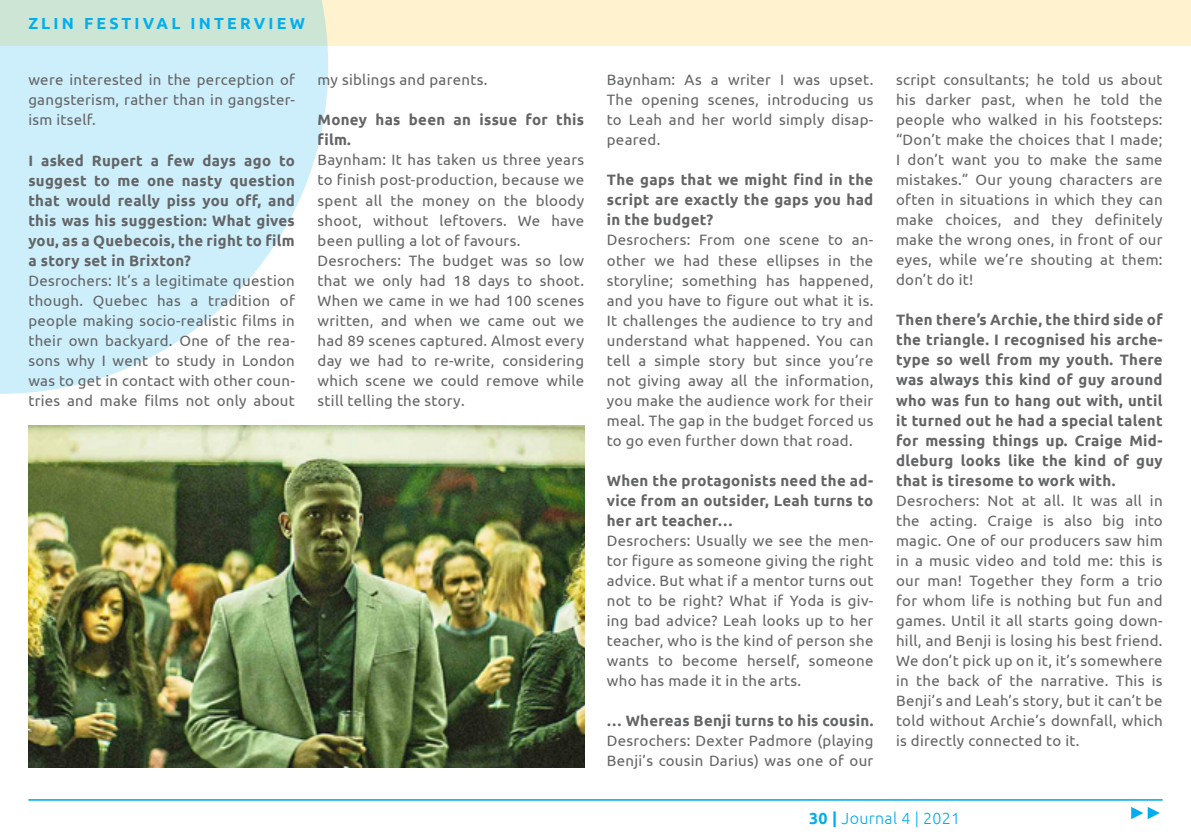
<style>
.page{position:relative;width:1191px;height:840px;background:#fff}
.page>*{position:absolute;margin:0;border:0;box-sizing:border-box;transform-origin:0 0}
.t1{font:700 16px "Ubuntu";letter-spacing:.2em;color:#00aeef}
.t2{font:300 16px "Ubuntu";letter-spacing:.02em;color:#00aeef}
.t3{font:15px/20px "Ubuntu";letter-spacing:.02em;color:#636466;text-align:justify}
.t4{font:700 15px/20px "Ubuntu";letter-spacing:.02em;color:#636466;text-align:justify}
.s1{font-weight:700}
</style>
<div class="page">
<div style="left:0;top:0;width:1191px;height:45px;background:#fff3cf"></div>
<svg style="left:0;top:0;width:328px;height:393px;fill:#cdeffb"></svg>
<img style="left:28px;top:425px;width:556px;height:342px">
<hr style="left:28px;top:798px;width:1134px;height:2px;background:#00aeef">
<svg style="left:1131px;top:807px;width:28px;height:11px"></svg>
<p class="t1" style="left:28px;top:14px;width:81px">Zlin Fest</p>
<p class="t1" style="left:135px;top:14px;width:69px">iva l Inte</p>
<p class="t1" style="left:240px;top:14px;width:51px">rv iew</p>
<p class="t3" style="left:28px;top:70px;width:268px">were interested in the perception of gangsterism, rather than in gangster&shy;ism itself.</p>
<p class="t4" style="left:28px;top:150px;width:268px">I asked Rupert a few days ago to suggest to me one nasty question that would really piss you off, and this was his suggestion: What gives you, as a Quebecois, the right to film a story set in Brixton?</p>
<p class="t3" style="left:28px;top:270px;width:268px">Desrochers: It’s a legitimate question though. Quebec has a tradition of people making socio-realistic films in their own backyard. One of the rea&shy;sons why I went to study in London was to get in contact with other coun&shy;tries and make films not only about</p>
<p class="t3" style="left:317px;top:69px;width:171px">my siblings and parents.</p>
<p class="t4" style="left:317px;top:110px;width:268px">Money has been an issue for this film.</p>
<p class="t3" style="left:317px;top:149px;width:268px;text-align:left">Baynham: It has taken us three years to finish post-production, because we spent all the money on the bloody shoot, without leftovers. We have been pulling a lot of favours.<br>Desrochers: The budget was so low that we only had 18 days to shoot.<br>When we came in we had 100 scenes written, and when we came out we had 89 scenes captured. Almost every day we had to re-write, considering which scene we could remove while still telling the story.</p>
<p class="t3" style="left:607px;top:69px;width:268px">Baynham: As a writer I was upset.<br>The opening scenes, introducing us to Leah and her world simply disap&shy;peared.</p>
<p class="t4" style="left:607px;top:170px;width:268px">The gaps that we might find in the script are exactly the gaps you had in the budget?</p>
<p class="t3" style="left:607px;top:229px;width:268px">Desrochers: From one scene to an&shy;other we had these ellipses in the storyline; something has happened, and you have to figure out what it is.<br>It challenges the audience to try and understand what happened. You can tell a simple story but since you’re not giving away all the information, you make the audience work for their meal. The gap in the budget forced us to go even further down that road.</p>
<p class="t4" style="left:607px;top:470px;width:268px">When the protagonists need the ad&shy;vice from an outsider, Leah turns to her art teacher…</p>
<p class="t3" style="left:607px;top:529px;width:268px">Desrochers: Usually we see the men&shy;tor figure as someone giving the right advice. But what if a mentor turns out not to be right? What if Yoda is giv&shy;ing bad advice? Leah looks up to her teacher, who is the kind of person she wants to become herself, someone who has made it in the arts.</p>
<p class="t4" style="left:607px;top:710px;width:268px">… Whereas Benji turns to his cousin.</p>
<p class="t3" style="left:607px;top:729px;width:268px">Desrochers: Dexter Padmore (playing<br>Benji’s cousin Darius) was one of our</p>
<p class="t3" style="left:896px;top:69px;width:268px">script consultants; he told us about his darker past, when he told the people who walked in his footsteps: “Don’t make the choices that I made; I don’t want you to make the same mistakes.” Our young characters are often in situations in which they can make choices, and they definitely make the wrong ones, in front of our eyes, while we’re shouting at them: don’t do it!</p>
<p class="t4" style="left:896px;top:310px;width:268px">Then there’s Archie, the third side of the triangle. I recognised his arche&shy;type so well from my youth. There was always this kind of guy around who was fun to hang out with, until it turned out he had a special talent for messing things up. Craige Mid&shy;dleburg looks like the kind of guy that is tiresome to work with.</p>
<p class="t3" style="left:896px;top:489px;width:268px">Desrochers: Not at all. It was all in the acting. Craige is also big into magic. One of our producers saw him in a music video and told me: this is our man! Together they form a trio for whom life is nothing but fun and games. Until it all starts going down&shy;hill, and Benji is losing his best friend.<br>We don’t pick up on it, it’s somewhere in the back of the narrative. This is Benji’s and Leah’s story, but it can’t be told without Archie’s downfall, which is directly connected to it.</p>
<p class="t2" style="left:809px;top:807px;width:153px"><span class="s1">30 |</span> Journal 4 | 2021</p>
</div>
